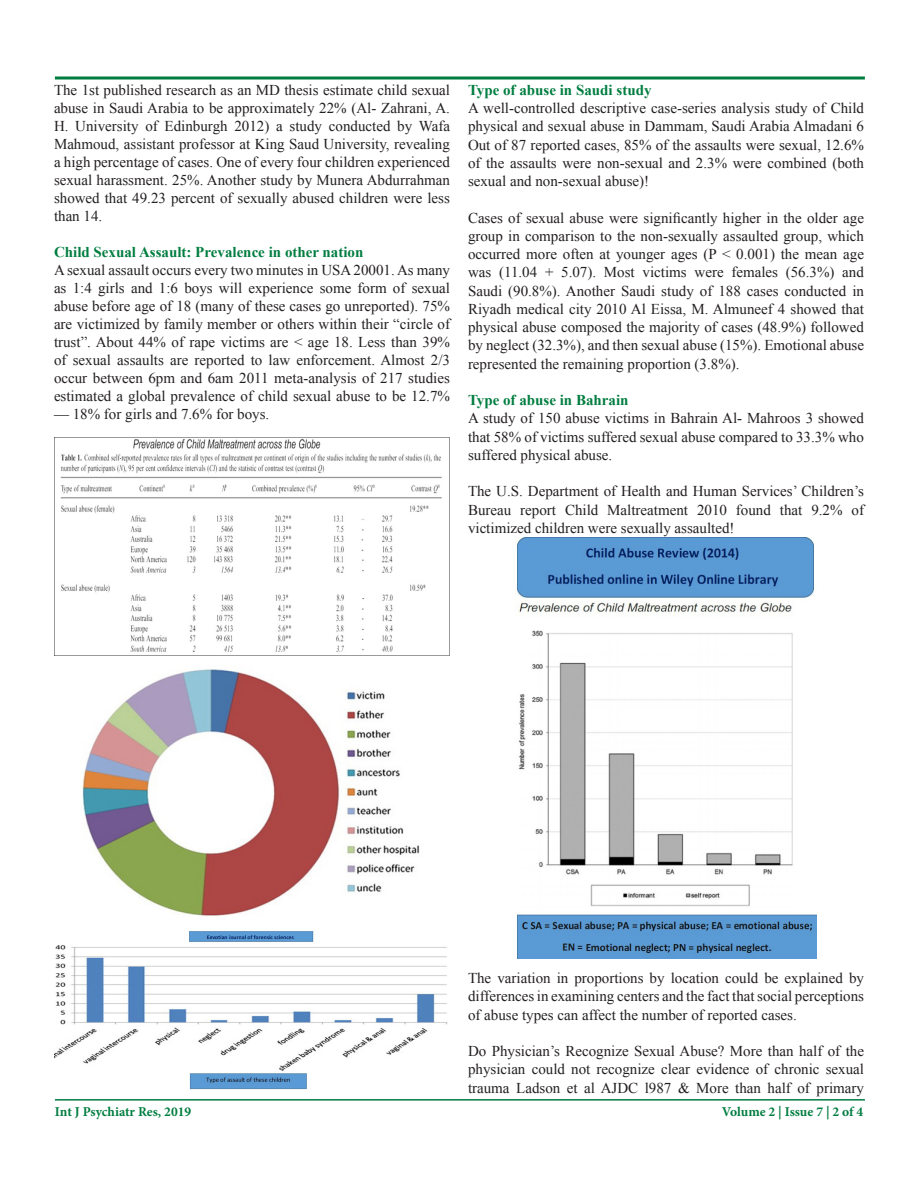
<style>
.page{position:relative;width:918px;height:1188px;background:#fff}
.page>*{position:absolute;margin:0;border:0;box-sizing:border-box;transform-origin:0 0}
.t1{font:15px/18.3px "Times New Roman";color:#231f20;text-align:justify}
.t2{font:700 15px "Times New Roman";color:#007d40}
.t3{font:700 13.5px "Minion Pro";letter-spacing:-.005em;color:#007d40}
</style>
<div class="page">
<hr style="left:55px;top:1099px;width:810px;height:2px;background:#007d40">
<svg style="left:54px;top:76px;width:811px;height:4px;background:#3f9d6f"></svg>
<img style="left:54px;top:437px;width:396px;height:218px">
<img style="left:82px;top:669px;width:338px;height:247px">
<img style="left:55px;top:931px;width:393px;height:158px">
<img style="left:515px;top:538px;width:302px;height:420px">
<p class="t1" style="left:54px;top:81px;width:398px">The 1st published research as an MD thesis estimate child sexual abuse in Saudi Arabia to be approximately 22% (Al- Zahrani, A.<br>H. University of Edinburgh 2012) a study conducted by Wafa Mahmoud, assistant professor at King Saud University, revealing a high percentage of cases. One of every four children experienced sexual harassment. 25%. Another study by Munera Abdurrahman showed that 49.23 percent of sexually abused children were less than 14.</p>
<p class="t2" style="left:54px;top:241px;width:311px">Child Sexual Assault: Prevalence in other nation</p>
<p class="t1" style="left:54px;top:261px;width:398px">A sexual assault occurs every two minutes in USA 20001. As many as 1:4 girls and 1:6 boys will experience some form of sexual abuse before age of 18 (many of these cases go unreported). 75% are victimized by family member or others within their “circle of trust”. About 44% of rape victims are &lt; age 18. Less than 39% of sexual assaults are reported to law enforcement. Almost 2/3 occur between 6pm and 6am 2011 meta-analysis of 217 studies estimated a global prevalence of child sexual abuse to be 12.7%</p>
<p class="t1" style="left:54px;top:404px;width:217px">— 18% for girls and 7.6% for boys.</p>
<p class="t2" style="left:468px;top:79px;width:185px">Type of abuse in Saudi study</p>
<p class="t1" style="left:468px;top:98px;width:398px">A well-controlled descriptive case-series analysis study of Child physical and sexual abuse in Dammam, Saudi Arabia Almadani 6<br>Out of 87 reported cases, 85% of the assaults were sexual, 12.6% of the assaults were non-sexual and 2.3% were combined (both sexual and non-sexual abuse)!</p>
<p class="t1" style="left:468px;top:208px;width:398px">Cases of sexual abuse were significantly higher in the older age group in comparison to the non-sexually assaulted group, which occurred more often at younger ages (P &lt; 0.001) the mean age was (11.04 + 5.07). Most victims were females (56.3%) and Saudi (90.8%). Another Saudi study of 188 cases conducted in Riyadh medical city 2010 Al Eissa, M. Almuneef 4 showed that physical abuse composed the majority of cases (48.9%) followed by neglect (32.3%), and then sexual abuse (15%). Emotional abuse represented the remaining proportion (3.8%).</p>
<p class="t2" style="left:468px;top:389px;width:162px">Type of abuse in Bahrain</p>
<p class="t1" style="left:468px;top:409px;width:398px">A study of 150 abuse victims in Bahrain Al- Mahroos 3 showed that 58% of victims suffered sexual abuse compared to 33.3% who suffered physical abuse.</p>
<p class="t1" style="left:468px;top:482px;width:398px">The U.S. Department of Health and Human Services’ Children’s Bureau report Child Maltreatment 2010 found that 9.2% of victimized children were sexually assaulted!</p>
<p class="t1" style="left:468px;top:968px;width:398px">The variation in proportions by location could be explained by differences in examining centers and the fact that social perceptions of abuse types can affect the number of reported cases.</p>
<p class="t1" style="left:468px;top:1041px;width:398px">Do Physician’s Recognize Sexual Abuse? More than half of the physician could not recognize clear evidence of chronic sexual trauma Ladson et al AJDC l987 &amp; More than half of primary</p>
<p class="t3" style="left:55px;top:1102px;width:138px">Int J Psychiatr Res, 2019</p>
<p class="t3" style="left:722px;top:1102px;width:143px">Volume 2 | Issue 7 | 2 of 4</p>
</div>
